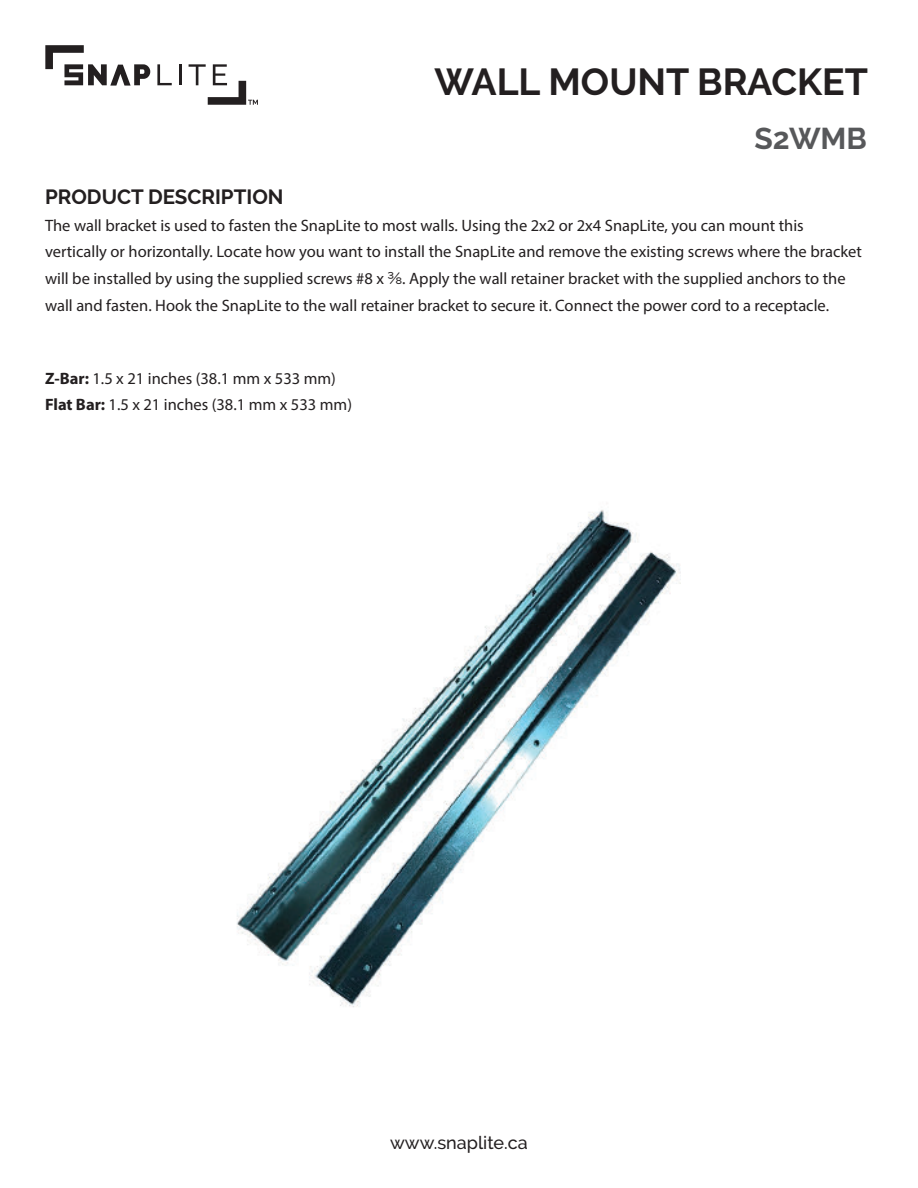
<style>
.page{position:relative;width:918px;height:1188px;background:#fff}
.page>*{position:absolute;margin:0;border:0;box-sizing:border-box;transform-origin:0 0}
.t1{font:700 37.5px "Raleway";color:#231f20}
.t2{font:700 30px "Raleway";color:#57585a}
.t3{font:700 20.55px "Raleway";color:#231f20}
.t4{font:500 18px "Raleway";color:#231f20}
.t5{font:16.5px/26.7px "Myriad Pro";color:#231f20}
.s1{font-family:"Raleway";font-weight:500}
.s2{font-weight:700}
</style>
<div class="page">
<img style="left:236px;top:510px;width:445px;height:497px">
<svg style="left:157px;top:64px;width:15px;height:21px"></svg>
<hr style="left:179px;top:64px;width:2px;height:21px;background:#231f20">
<svg style="left:45px;top:45px;width:105px;height:41px"></svg>
<svg style="left:189px;top:64px;width:69px;height:41px"></svg>
<h1 class="t1" style="left:434px;top:60px;width:435px">WALL MOUNT BRACKET</h1>
<h2 class="t2" style="left:755px;top:121px;width:114px">S2WMB</h2>
<p class="t3" style="left:45px;top:185px;width:240px">PRODUCT DESCRIPTION</p>
<p class="t5" style="left:45px;top:211px;width:818px">The wall bracket is used to fasten the SnapLite to most walls. Using the 2x2 or 2x4 SnapLite, you can mount this vertically or horizontally. Locate how you want to install the SnapLite and remove the existing screws where the bracket will be installed by using the supplied screws #8 x <span class="s1">⅜</span>. Apply the wall retainer bracket with the supplied anchors to the wall and fasten. Hook the SnapLite to the wall retainer bracket to secure it. Connect the power cord to a receptacle.</p>
<p class="t5" style="left:45px;top:364px;width:309px"><span class="s2">Z-Bar:</span> 1.5 x 21 inches (38.1 mm x 533 mm)<br><span class="s2">Flat Bar:</span> 1.5 x 21 inches (38.1 mm x 533 mm)</p>
<p class="t4" style="left:390px;top:1133px;width:139px">www.snaplite.ca</p>
</div>
